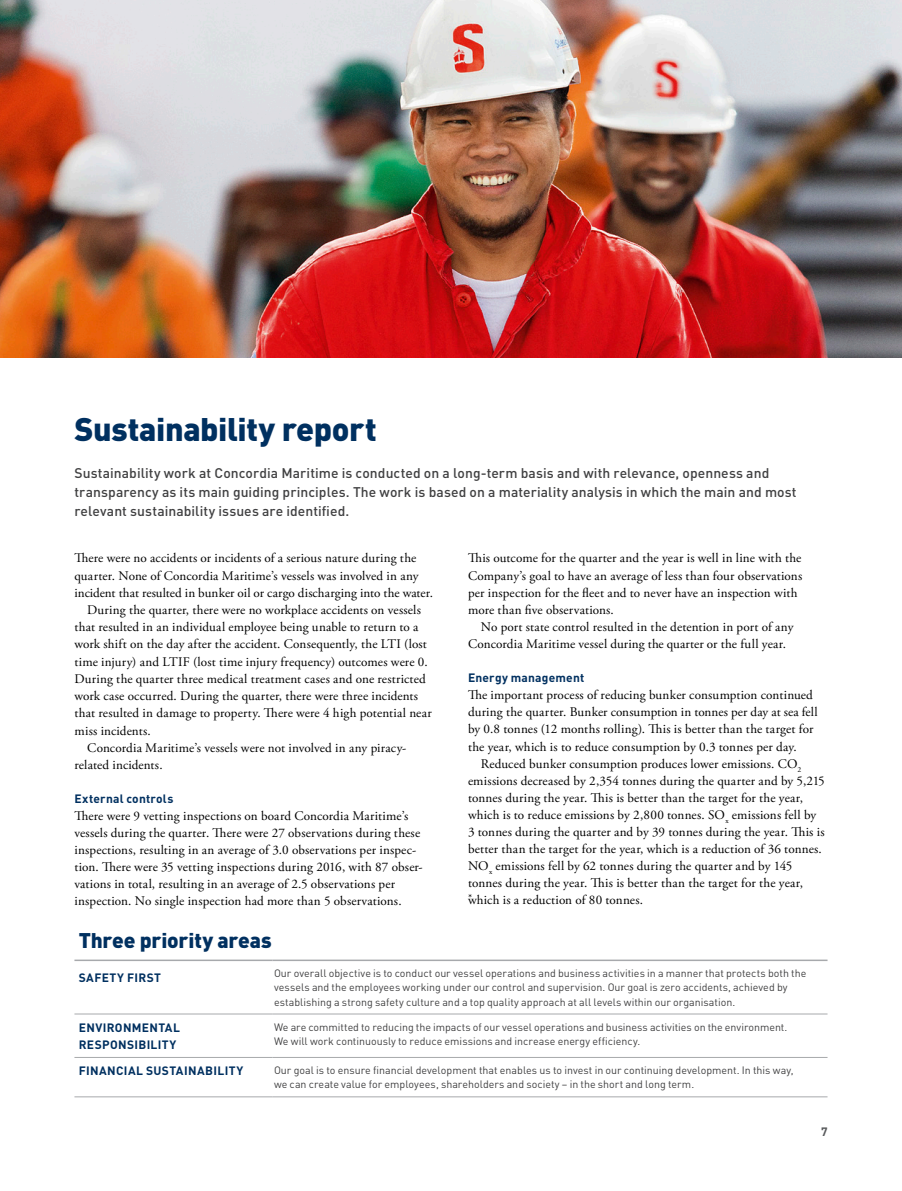
<style>
.page{position:relative;width:902px;height:1191px;background:#fff}
.page>*{position:absolute;margin:0;border:0;box-sizing:border-box;transform-origin:0 0}
.F_07_Huvudrubrik{font:900 32.25px "DINOT";letter-spacing:-.01em;color:#003060}
.F_08_Underrubrik_-_g{font:900 21px "DINOT";letter-spacing:-.01em;color:#003060}
.F_09_Ingress{font:500 13.8px/18.8px "DINOT";letter-spacing:.005em;color:#404041}
.F_02_Bröd_m_indrag{font:13.2px/17.2px "Adobe Garamond Pro";letter-spacing:.01em;color:#000}
.F_01_Bröd_u_indrag{font:13.2px/17.1px "Adobe Garamond Pro";letter-spacing:.01em;color:#000}
.F_03_Mell_1{font:700 12px/17.2px "DINOT";letter-spacing:.025em;color:#003060}
.t1{font:700 12px "DINOT";color:#57595b}
.F_13_Faktatext{font:10.65px/14.2px "DINOT";color:#404041}
.F_06_Fotnot{font:10.5px "Adobe Garamond Pro";color:#000}
</style>
<div class="page">
<hr style="left:272px;top:1013px;width:555px;height:1px;background:#a7a9ac">
<hr style="left:74px;top:1057px;width:198px;height:1px;background:#a7a9ac">
<hr style="left:74px;top:1013px;width:198px;height:1px;background:#a7a9ac">
<hr style="left:272px;top:1057px;width:555px;height:1px;background:#a7a9ac">
<hr style="left:74px;top:1096px;width:198px;height:1px;background:#a7a9ac">
<hr style="left:272px;top:1096px;width:555px;height:1px;background:#a7a9ac">
<hr style="left:74px;top:959px;width:198px;height:2px;background:#a7a9ac">
<hr style="left:272px;top:959px;width:555px;height:2px;background:#a7a9ac">
<img style="left:0;top:0;width:901px;height:357px">
<p class="F_07_Huvudrubrik" style="left:74px;top:408px;width:304px">Sustainability report</p>
<p class="F_09_Ingress" style="left:74px;top:463px;width:723px">Sustainability work at Concordia Maritime is conducted on a long-term basis and with relevance, openness and transparency as its main guiding principles. The work is based on a materiality analysis in which the main and most relevant sustainability issues are identified.</p>
<p class="F_01_Bröd_u_indrag" style="left:74px;top:550px;width:360px">There were no accidents or incidents of a serious nature during the quarter. None of Concordia Maritime’s vessels was involved in any incident that resulted in bunker oil or cargo discharging into the water.</p>
<p class="F_02_Bröd_m_indrag" style="left:74px;top:601px;width:359px;text-indent:13px">During the quarter, there were no workplace accidents on vessels that resulted in an individual employee being unable to return to a work shift on the day after the accident. Consequently, the LTI (lost time injury) and LTIF (lost time injury frequency) outcomes were 0.<br>During the quarter three medical treatment cases and one restricted work case occurred. During the quarter, there were three incidents that resulted in damage to property. There were 4 high potential near miss incidents.</p>
<p class="F_02_Bröd_m_indrag" style="left:74px;top:739px;width:333px;text-indent:13px">Concordia Maritime’s vessels were not involved in any piracy&shy;related incidents.</p>
<p class="F_03_Mell_1" style="left:74px;top:789px;width:100px">External controls</p>
<p class="F_01_Bröd_u_indrag" style="left:74px;top:807px;width:350px">There were 9 vetting inspections on board Concordia Maritime’s vessels during the quarter. There were 27 observations during these inspections, resulting in an average of 3.0 observations per inspec&shy;tion. There were 35 vetting inspections during 2016, with 87 obser&shy;vations in total, resulting in an average of 2.5 observations per inspection. No single inspection had more than 5 observations.</p>
<p class="F_01_Bröd_u_indrag" style="left:468px;top:550px;width:336px">This outcome for the quarter and the year is well in line with the Company’s goal to have an average of less than four observations per inspection for the fleet and to never have an inspection with more than five observations.</p>
<p class="F_02_Bröd_m_indrag" style="left:468px;top:618px;width:327px;text-indent:13px">No port state control resulted in the detention in port of any<br>Concordia Maritime vessel during the quarter or the full year.</p>
<p class="F_03_Mell_1" style="left:468px;top:669px;width:118px">Energy management</p>
<p class="F_01_Bröd_u_indrag" style="left:468px;top:687px;width:351px">The important process of reducing bunker consumption continued during the quarter. Bunker consumption in tonnes per day at sea fell by 0.8 tonnes (12 months rolling). This is better than the target for the year, which is to reduce consumption by 0.3 tonnes per day.</p>
<p class="F_02_Bröd_m_indrag" style="left:468px;top:755px;width:358px;text-indent:13px">Reduced bunker consumption produces lower emissions. CO<sub>2 </sub>emissions decreased by 2,354 tonnes during the quarter and by 5,215 tonnes during the year. This is better than the target for the year, which is to reduce emissions by 2,800 tonnes. SO<sub>x</sub> emissions fell by 3 tonnes during the quarter and by 39 tonnes during the year. This is better than the target for the year, which is a reduction of 36 tonnes.<br>NO<sub>x</sub> emissions fell by 62 tonnes during the quarter and by 145 tonnes during the year. This is better than the target for the year, which is a reduction of 80 tonnes.</p>
<p class="F_06_Fotnot" style="left:468px;top:891px;width:6px">*</p>
<p class="F_08_Underrubrik_-_g" style="left:79px;top:925px;width:194px">Three priority areas</p>
<p class="F_03_Mell_1" style="left:79px;top:968px;width:84px">SAFETY FIRST</p>
<p class="F_13_Faktatext" style="left:274px;top:965px;width:534px">Our overall objective is to conduct our vessel operations and business activities in a manner that protects both the vessels and the employees working under our control and supervision. Our goal is zero accidents, achieved by establishing a strong safety culture and a top quality approach at all levels within our organisation.</p>
<p class="F_03_Mell_1" style="left:79px;top:1018px;width:103px">ENVIRONMENTAL<br>RESPONSIBILITY</p>
<p class="F_13_Faktatext" style="left:274px;top:1019px;width:514px">We are committed to reducing the impacts of our vessel operations and business activities on the environment.<br>We will work continuously to reduce emissions and increase energy efficiency.</p>
<p class="F_03_Mell_1" style="left:79px;top:1061px;width:166px">FINANCIAL SUSTAINABILITY</p>
<p class="F_13_Faktatext" style="left:274px;top:1062px;width:521px">Our goal is to ensure financial development that enables us to invest in our continuing development. In this way, we can create value for employees, shareholders and society – in the short and long term.</p>
<p class="t1" style="left:820px;top:1123px;width:8px">7</p>
</div>
